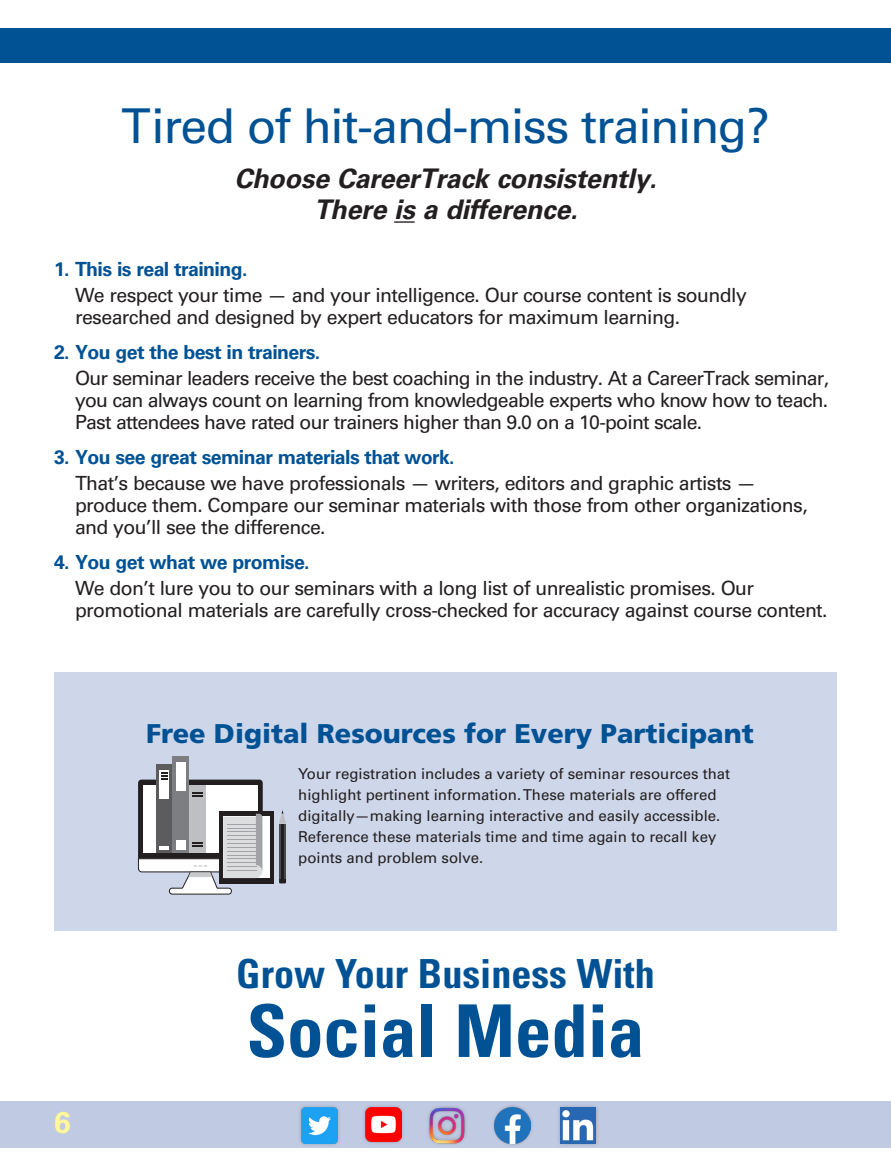
<style>
.page{position:relative;width:891px;height:1175px;background:#fff}
.page>*{position:absolute;margin:0;border:0;box-sizing:border-box;transform-origin:0 0}
.t1{font:700 condensed 72.75px "Univers LT Std";color:#005294}
.t2{font:48px "Univers LT Std";letter-spacing:-.03em;color:#005294}
.t3{font:700 condensed 40.05px "Univers LT Std";color:#005294}
.t4{font:700 30px "Univers LT Std";color:#fff79a}
.t5{font:italic 700 27px/31.5px "Univers LT Std";letter-spacing:-.01em;color:#231f20;text-align:center}
.t6{font:900 27px "Frutiger LT Std";color:#005294}
.t7{font:19.5px/21.8px "Univers LT Std";letter-spacing:-.03em;color:#231f20}
.t8{font:700 19.5px "Univers LT Std";letter-spacing:-.03em;color:#005294}
.t9{font:15px/21px "Univers LT Std";color:#231f20}
</style>
<div class="page">
<div style="left:0;top:1101px;width:891px;height:47px;background:#c0cae2"></div>
<hr style="left:394px;top:221px;width:21px;height:2px;background:#231f20">
<div style="left:0;top:28px;width:891px;height:35px;background:#005294"></div>
<div style="left:54px;top:672px;width:783px;height:258px;background:#ced6e9"></div>
<div style="left:426px;top:1104px;width:43px;height:42px;background:#bcc5dd"></div>
<img style="left:429px;top:1107px;width:36px;height:36px">
<div style="left:491px;top:1103px;width:44px;height:44px;background:#231f20;opacity:.25"></div>
<img style="left:495px;top:1107px;width:36px;height:36px">
<div style="left:556px;top:1103px;width:44px;height:44px;background:#231f20;opacity:.25"></div>
<img style="left:560px;top:1107px;width:36px;height:36px">
<div style="left:361px;top:1103px;width:44px;height:42px;background:#231f20;opacity:.25"></div>
<img style="left:365px;top:1107px;width:36px;height:35px">
<div style="left:297px;top:1103px;width:44px;height:44px;background:#231f20;opacity:.25"></div>
<img style="left:301px;top:1107px;width:37px;height:36px">
<div style="left:156px;top:764px;width:16px;height:89px;background:#5c5c5f"></div>
<div style="left:159px;top:770px;width:10px;height:28px;background:#fff"></div>
<div style="left:172px;top:757px;width:17px;height:96px;background:#7c7e81"></div>
<div style="left:176px;top:762px;width:10px;height:29px;background:#fff"></div>
<div style="left:219px;top:811px;width:55px;height:72px;background:#231f20"></div>
<div style="left:223px;top:816px;width:47px;height:62px;background:#fff"></div>
<svg style="left:138px;top:772px;width:126px;height:122px"></svg>
<div style="left:279px;top:873px;width:7px;height:10px;background:#231f20"></div>
<div style="left:279px;top:823px;width:7px;height:55px;background:#494a4b"></div>
<svg style="left:279px;top:810px;width:7px;height:13px"></svg>
<hr style="left:281px;top:823px;width:3px;height:55px;background:#231f20">
<p class="t2" style="left:121px;top:97px;width:650px">Tired of hit-and-miss training?</p>
<p class="t5" style="left:234px;top:163px;width:424px">Choose CareerTrack consistently.<br>There is a difference.</p>
<p class="t8" style="left:54px;top:257px;width:195px">1. This is real training.</p>
<p class="t7" style="left:75px;top:284px;width:673px">We respect your time — and your intelligence. Our course content is soundly researched and designed by expert educators for maximum learning.</p>
<p class="t8" style="left:54px;top:340px;width:268px">2. You get the best in trainers.</p>
<p class="t7" style="left:75px;top:367px;width:756px;text-align:justify">Our seminar leaders receive the best coaching in the industry. At a CareerTrack seminar, you can always count on learning from knowledgeable experts who know how to teach.<br>Past attendees have rated our trainers higher than 9.0 on a 10-point scale.</p>
<p class="t8" style="left:54px;top:445px;width:402px">3. You see great seminar materials that work.</p>
<p class="t7" style="left:75px;top:472px;width:734px">That’s because we have professionals — writers, editors and graphic artists — produce them. Compare our seminar materials with those from other organizations, and you’ll see the difference.</p>
<p class="t8" style="left:54px;top:550px;width:257px">4. You get what we promise.</p>
<p class="t7" style="left:75px;top:577px;width:754px">We don’t lure you to our seminars with a long list of unrealistic promises. Our promotional materials are carefully cross-checked for accuracy against course content.</p>
<p class="t6" style="left:146px;top:717px;width:609px">Free Digital Resources for Every Participant</p>
<p class="t9" style="left:298px;top:763px;width:434px">Your registration includes a variety of seminar resources that highlight pertinent information. These materials are offered digitally—making learning interactive and easily accessible.<br>Reference these materials time and time again to recall key points and problem solve.</p>
<p class="t4" style="left:54px;top:1104px;width:18px">6</p>
<p class="t3" style="left:236px;top:949px;width:420px">Grow Your Business With</p>
<p class="t1" style="left:247px;top:986px;width:399px">Social Media</p>
</div>
